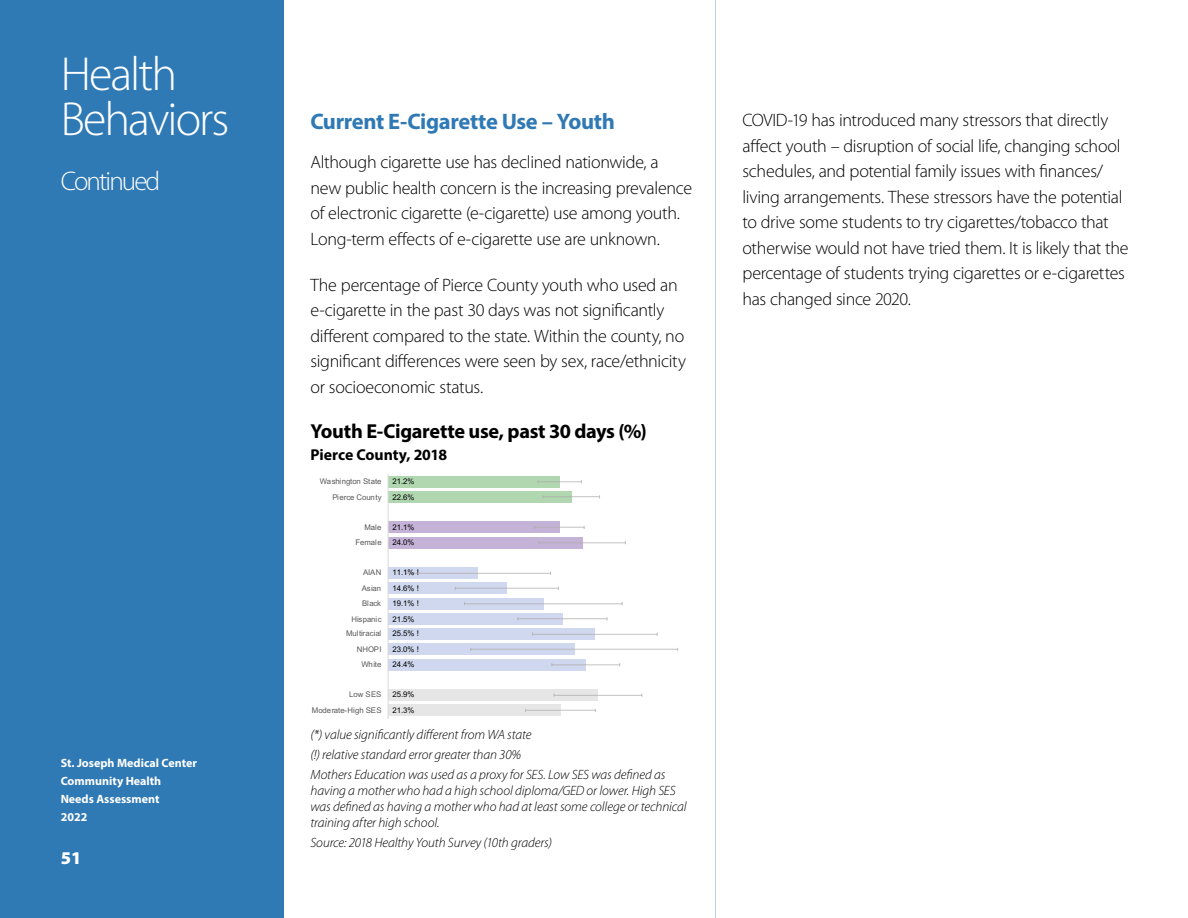
<style>
.page{position:relative;width:1188px;height:918px;background:#fff}
.page>*{position:absolute;margin:0;border:0;box-sizing:border-box;transform-origin:0 0}
.t1{font:300 48px/45px "Myriad Pro";letter-spacing:-.04em;color:#fff}
.t2{font:300 27px "Myriad Pro";letter-spacing:-.07em;color:#fff}
.t3{font:700 22.5px "Myriad Pro";letter-spacing:-.02em;color:#2f79b5}
.t4{font:700 20.25px "Myriad Pro";letter-spacing:-.015em;color:#000}
.t5{font:300 18px/25.5px "Myriad Pro";letter-spacing:-.02em;color:#000}
.t6{font:900 18px "Myriad Pro";color:#fff}
.t7{font:700 15.75px "Myriad Pro";letter-spacing:-.005em;color:#000}
.t8{font:italic 300 13.5px/20.2px "Myriad Pro";letter-spacing:-.01em;color:#000}
.t9{font:700 12px/18px "Myriad Pro";color:#fff}
.t10{font:7.8px/15.3px "Arial";letter-spacing:-.01em;color:#595959;text-align:right}
.t11{font:7.8px/15.3px "Arial";letter-spacing:-.01em;color:#000}
</style>
<div class="page">
<hr style="left:715px;top:0;width:1px;height:918px;background:#bad3e7">
<div style="left:0;top:0;width:284px;height:918px;background:#2f79b5"></div>
<div style="left:388px;top:476px;width:172px;height:11px;background:#b0d7b0"></div>
<div style="left:388px;top:491px;width:183px;height:12px;background:#b0d7b0"></div>
<div style="left:388px;top:522px;width:171px;height:11px;background:#c5b3d7"></div>
<div style="left:388px;top:537px;width:194px;height:11px;background:#c5b3d7"></div>
<div style="left:388px;top:567px;width:90px;height:12px;background:#cfd8ee"></div>
<div style="left:388px;top:583px;width:119px;height:11px;background:#cfd8ee"></div>
<div style="left:388px;top:598px;width:155px;height:11px;background:#cfd8ee"></div>
<div style="left:388px;top:613px;width:174px;height:12px;background:#cfd8ee"></div>
<div style="left:388px;top:629px;width:207px;height:11px;background:#cfd8ee"></div>
<div style="left:388px;top:644px;width:186px;height:11px;background:#cfd8ee"></div>
<div style="left:388px;top:659px;width:198px;height:11px;background:#cfd8ee"></div>
<div style="left:388px;top:690px;width:210px;height:11px;background:#e7e6e6"></div>
<div style="left:388px;top:705px;width:172px;height:11px;background:#e7e6e6"></div>
<svg style="left:538px;top:480px;width:44px;height:3px"></svg>
<svg style="left:543px;top:495px;width:57px;height:3px"></svg>
<svg style="left:534px;top:526px;width:51px;height:3px"></svg>
<hr style="left:539px;top:542px;width:44px;height:1px;background:#b9aec0">
<hr style="left:583px;top:542px;width:43px;height:1px;background:#d5d3d3">
<hr style="left:406px;top:573px;width:72px;height:1px;background:#bbbcc5">
<hr style="left:478px;top:573px;width:73px;height:1px;background:#cecbcb">
<hr style="left:455px;top:588px;width:52px;height:1px;background:#bdc0ca">
<hr style="left:507px;top:588px;width:51px;height:1px;background:#d4d2d2">
<hr style="left:465px;top:603px;width:79px;height:1px;background:#bec1cc">
<hr style="left:544px;top:603px;width:78px;height:1px;background:#d6d4d4">
<hr style="left:518px;top:618px;width:45px;height:1px;background:#bcbdc6">
<hr style="left:563px;top:618px;width:44px;height:1px;background:#d0cdcd">
<hr style="left:532px;top:634px;width:63px;height:1px;background:#bbbcc4">
<hr style="left:595px;top:634px;width:62px;height:1px;background:#cdcbcb">
<hr style="left:471px;top:649px;width:103px;height:1px;background:#bdbfc9">
<hr style="left:574px;top:649px;width:104px;height:1px;background:#d3d1d1">
<hr style="left:552px;top:664px;width:33px;height:1px;background:#bfc1cc">
<hr style="left:585px;top:664px;width:35px;height:1px;background:#d7d5d5">
<hr style="left:554px;top:695px;width:44px;height:1px;background:#c3c0c0">
<hr style="left:598px;top:695px;width:44px;height:1px;background:#cccaca">
<hr style="left:526px;top:710px;width:35px;height:1px;background:#c8c5c5">
<hr style="left:561px;top:710px;width:34px;height:1px;background:#d3d0d0">
<hr style="left:388px;top:474px;width:1px;height:244px;background:#d9d9d9">
<h1 class="t1" style="left:61px;top:52px;width:170px">Health<br>Behaviors</h1>
<h2 class="t2" style="left:61px;top:166px;width:101px">Continued</h2>
<p class="t9" style="left:61px;top:753px;width:138px">St. Joseph Medical Center<br>Community Health<br>Needs Assessment<br>2022</p>
<p class="t6" style="left:61px;top:848px;width:22px">51</p>
<p class="t3" style="left:310px;top:107px;width:306px">Current E-Cigarette Use – Youth</p>
<p class="t5" style="left:310px;top:150px;width:383px">Although cigarette use has declined nationwide, a new public health concern is the increasing prevalence of electronic cigarette (e-cigarette) use among youth.<br>Long-term effects of e-cigarette use are unknown.</p>
<p class="t5" style="left:310px;top:272px;width:377px">The percentage of Pierce County youth who used an e-cigarette in the past 30 days was not significantly different compared to the state. Within the county, no significant differences were seen by sex, race/ethnicity or socioeconomic status.</p>
<p class="t4" style="left:310px;top:418px;width:338px">Youth E-Cigarette use, past 30 days (%)</p>
<p class="t7" style="left:310px;top:445px;width:138px">Pierce County, 2018</p>
<p class="t10" style="left:320px;top:473px;width:63px">Washington State<br>Pierce County</p>
<p class="t10" style="left:355px;top:520px;width:28px;line-height:14.9px">Male<br>Female</p>
<p class="t10" style="left:346px;top:565px;width:37px">AIAN<br>Asian<br>Black<br>Hispanic<br>Multiracial<br>NHOPI<br>White</p>
<p class="t10" style="left:312px;top:687px;width:71px">Low SES<br>Moderate-High SES</p>
<p class="t11" style="left:393px;top:473px;width:23px">21.2%<br>22.6%</p>
<p class="t11" style="left:393px;top:520px;width:23px;line-height:14.9px">21.1%<br>24.0%</p>
<p class="t11" style="left:393px;top:565px;width:28px">11.1% !<br>14.6% !<br>19.1% !<br>21.5%<br>25.5% !<br>23.0% !<br>24.4%</p>
<p class="t11" style="left:393px;top:687px;width:23px">25.9%<br>21.3%</p>
<p class="t8" style="left:310px;top:725px;width:356px">(*) value significantly different from WA state<br>(!) relative standard error greater than 30%<br>Mothers Education was used as a proxy for SES. Low SES was defined as</p>
<p class="t8" style="left:310px;top:783px;width:378px;line-height:15.8px">having a mother who had a high school diploma/GED or lower. High SES was defined as having a mother who had at least some college or technical training after high school.</p>
<p class="t8" style="left:310px;top:833px;width:243px">Source: 2018 Healthy Youth Survey (10th graders)</p>
<p class="t5" style="left:742px;top:108px;width:388px">COVID-19 has introduced many stressors that directly affect youth – disruption of social life, changing school schedules, and potential family issues with finances/ living arrangements. These stressors have the potential to drive some students to try cigarettes/tobacco that otherwise would not have tried them. It is likely that the percentage of students trying cigarettes or e-cigarettes has changed since 2020.</p>
</div>
